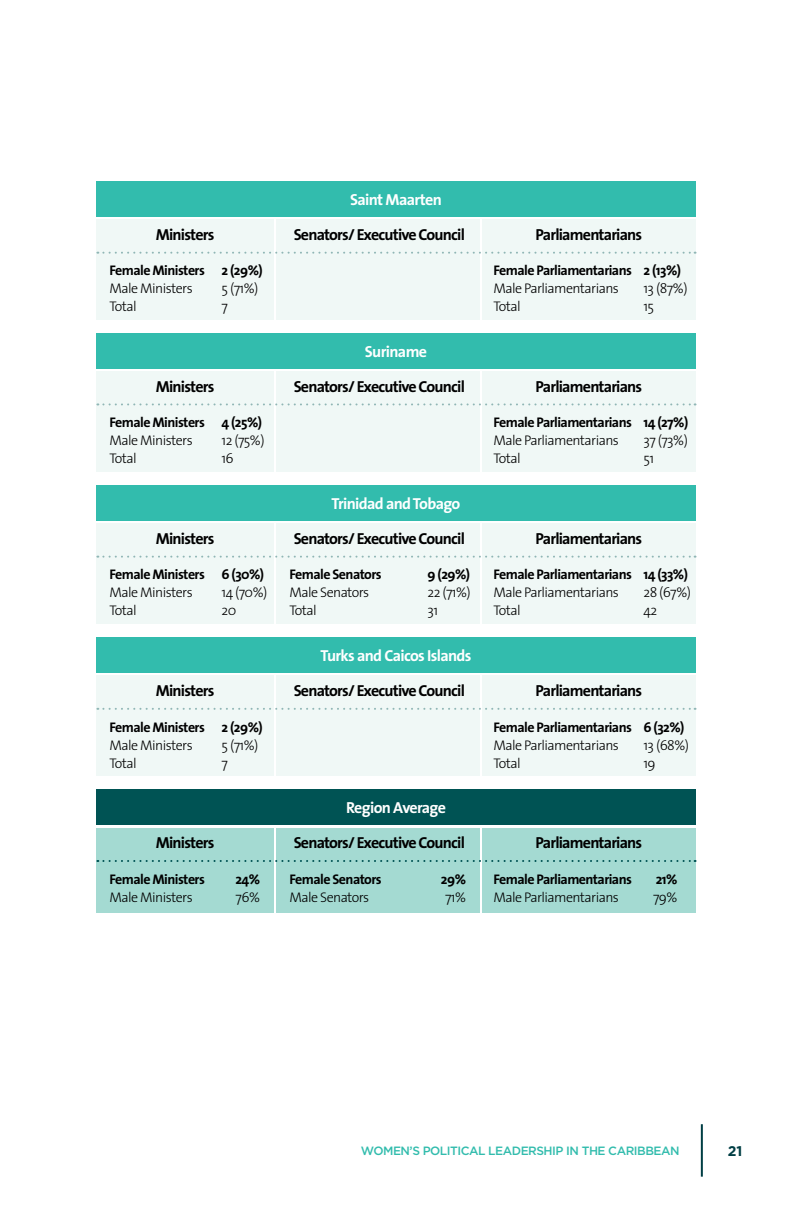
<style>
.page{position:relative;width:792px;height:1224px;background:#fff}
.page>*{position:absolute;margin:0;border:0;box-sizing:border-box;transform-origin:0 0}
.t1{font:700 16px "The Sans";letter-spacing:-.05em;color:#000}
.t2{font:700 16px "The Sans";letter-spacing:-.04em;color:#fff}
.t3{font:300 14px "The Sans";letter-spacing:-.04em;color:#000}
.t4{font:700 14px "The Sans";letter-spacing:-.04em;color:#000}
.t5{font:700 14px "Gotham";color:#003e44}
.t6{font:500 12px "Gotham";letter-spacing:-.04em;color:#32bcad}
</style>
<div class="page">
<hr style="left:701px;top:1124px;width:2px;height:53px;background:#003e44">
<div style="left:96px;top:790px;width:600px;height:35px;background:#005354"></div>
<div style="left:96px;top:828px;width:178px;height:85px;background:#a4dad2"></div>
<div style="left:276px;top:828px;width:204px;height:85px;background:#a4dad2"></div>
<div style="left:482px;top:828px;width:214px;height:85px;background:#a4dad2"></div>
<svg style="left:97px;top:860px;width:599px;height:2px"></svg>
<div style="left:96px;top:638px;width:600px;height:35px;background:#32bcad"></div>
<div style="left:96px;top:676px;width:178px;height:100px;background:#f0f8f6"></div>
<div style="left:276px;top:676px;width:204px;height:100px;background:#f0f8f6"></div>
<div style="left:482px;top:676px;width:214px;height:100px;background:#f0f8f6"></div>
<svg style="left:97px;top:708px;width:599px;height:2px"></svg>
<div style="left:96px;top:333px;width:600px;height:36px;background:#32bcad"></div>
<div style="left:96px;top:371px;width:178px;height:101px;background:#f0f8f6"></div>
<div style="left:276px;top:371px;width:204px;height:101px;background:#f0f8f6"></div>
<div style="left:482px;top:371px;width:214px;height:101px;background:#f0f8f6"></div>
<svg style="left:97px;top:403px;width:599px;height:2px"></svg>
<div style="left:96px;top:485px;width:600px;height:36px;background:#32bcad"></div>
<div style="left:96px;top:524px;width:178px;height:100px;background:#f0f8f6"></div>
<div style="left:276px;top:524px;width:204px;height:100px;background:#f0f8f6"></div>
<div style="left:482px;top:524px;width:214px;height:100px;background:#f0f8f6"></div>
<svg style="left:97px;top:556px;width:599px;height:2px"></svg>
<div style="left:96px;top:181px;width:600px;height:36px;background:#32bcad"></div>
<div style="left:96px;top:220px;width:178px;height:100px;background:#f0f8f6"></div>
<div style="left:276px;top:220px;width:204px;height:100px;background:#f0f8f6"></div>
<div style="left:482px;top:220px;width:214px;height:100px;background:#f0f8f6"></div>
<svg style="left:97px;top:252px;width:599px;height:2px"></svg>
<p class="t2" style="left:350px;top:186px;width:93px">Saint Maarten</p>
<p class="t1" style="left:156px;top:221px;width:60px">Ministers</p>
<p class="t1" style="left:294px;top:221px;width:173px">Senators/ Executive Council</p>
<p class="t1" style="left:536px;top:221px;width:108px">Parliamentarians</p>
<p class="t4" style="left:110px;top:259px;width:155px">Female Ministers 2 (29%)</p>
<p class="t4" style="left:494px;top:259px;width:189px">Female Parliamentarians 2 (13%)</p>
<p class="t3" style="left:110px;top:277px;width:85px">Male Ministers</p>
<p class="t3" style="left:222px;top:277px;width:38px">5 (71%)</p>
<p class="t3" style="left:494px;top:277px;width:127px">Male Parliamentarians</p>
<p class="t3" style="left:644px;top:277px;width:46px">13 (87%)</p>
<p class="t3" style="left:110px;top:295px;width:29px">Total</p>
<p class="t3" style="left:222px;top:295px;width:8px">7</p>
<p class="t3" style="left:494px;top:295px;width:29px">Total</p>
<p class="t3" style="left:644px;top:295px;width:12px">15</p>
<p class="t2" style="left:365px;top:338px;width:64px">Suriname</p>
<p class="t1" style="left:156px;top:373px;width:60px">Ministers</p>
<p class="t1" style="left:294px;top:373px;width:173px">Senators/ Executive Council</p>
<p class="t1" style="left:536px;top:373px;width:108px">Parliamentarians</p>
<p class="t4" style="left:110px;top:411px;width:154px">Female Ministers 4 (25%)</p>
<p class="t4" style="left:494px;top:411px;width:196px">Female Parliamentarians 14 (27%)</p>
<p class="t3" style="left:110px;top:429px;width:85px">Male Ministers</p>
<p class="t3" style="left:222px;top:429px;width:45px">12 (75%)</p>
<p class="t3" style="left:494px;top:429px;width:127px">Male Parliamentarians</p>
<p class="t3" style="left:644px;top:429px;width:46px">37 (73%)</p>
<p class="t3" style="left:110px;top:447px;width:29px">Total</p>
<p class="t3" style="left:222px;top:447px;width:14px">16</p>
<p class="t3" style="left:494px;top:447px;width:29px">Total</p>
<p class="t3" style="left:644px;top:447px;width:12px">51</p>
<p class="t2" style="left:332px;top:490px;width:130px">Trinidad and Tobago</p>
<p class="t1" style="left:156px;top:525px;width:60px">Ministers</p>
<p class="t1" style="left:294px;top:525px;width:173px">Senators/ Executive Council</p>
<p class="t1" style="left:536px;top:525px;width:108px">Parliamentarians</p>
<p class="t4" style="left:110px;top:563px;width:156px">Female Ministers 6 (30%)</p>
<p class="t4" style="left:290px;top:563px;width:94px">Female Senators</p>
<p class="t4" style="left:428px;top:563px;width:44px">9 (29%)</p>
<p class="t4" style="left:494px;top:563px;width:196px">Female Parliamentarians 14 (33%)</p>
<p class="t3" style="left:110px;top:581px;width:85px">Male Ministers</p>
<p class="t3" style="left:222px;top:581px;width:47px">14 (70%)</p>
<p class="t3" style="left:290px;top:581px;width:81px">Male Senators</p>
<p class="t3" style="left:428px;top:581px;width:45px">22 (71%)</p>
<p class="t3" style="left:494px;top:581px;width:127px">Male Parliamentarians</p>
<p class="t3" style="left:644px;top:581px;width:49px">28 (67%)</p>
<p class="t3" style="left:110px;top:599px;width:29px">Total</p>
<p class="t3" style="left:222px;top:599px;width:16px">20</p>
<p class="t3" style="left:290px;top:599px;width:29px">Total</p>
<p class="t3" style="left:428px;top:599px;width:12px">31</p>
<p class="t3" style="left:494px;top:599px;width:29px">Total</p>
<p class="t3" style="left:644px;top:599px;width:15px">42</p>
<p class="t2" style="left:320px;top:642px;width:153px">Turks and Caicos Islands</p>
<p class="t1" style="left:156px;top:677px;width:60px">Ministers</p>
<p class="t1" style="left:294px;top:677px;width:173px">Senators/ Executive Council</p>
<p class="t1" style="left:536px;top:677px;width:108px">Parliamentarians</p>
<p class="t4" style="left:110px;top:715px;width:155px">Female Ministers 2 (29%)</p>
<p class="t4" style="left:494px;top:715px;width:192px">Female Parliamentarians 6 (32%)</p>
<p class="t3" style="left:110px;top:733px;width:85px">Male Ministers</p>
<p class="t3" style="left:222px;top:733px;width:38px">5 (71%)</p>
<p class="t3" style="left:494px;top:733px;width:127px">Male Parliamentarians</p>
<p class="t3" style="left:644px;top:733px;width:47px">13 (68%)</p>
<p class="t3" style="left:110px;top:751px;width:29px">Total</p>
<p class="t3" style="left:222px;top:751px;width:8px">7</p>
<p class="t3" style="left:494px;top:751px;width:29px">Total</p>
<p class="t3" style="left:644px;top:751px;width:14px">19</p>
<p class="t2" style="left:346px;top:794px;width:101px">Region Average</p>
<p class="t1" style="left:156px;top:830px;width:60px">Ministers</p>
<p class="t1" style="left:294px;top:830px;width:173px">Senators/ Executive Council</p>
<p class="t1" style="left:536px;top:830px;width:108px">Parliamentarians</p>
<p class="t4" style="left:110px;top:867px;width:97px">Female Ministers</p>
<p class="t4" style="left:235px;top:867px;width:26px">24%</p>
<p class="t4" style="left:290px;top:867px;width:94px">Female Senators</p>
<p class="t4" style="left:441px;top:867px;width:27px">29%</p>
<p class="t4" style="left:494px;top:867px;width:140px">Female Parliamentarians</p>
<p class="t4" style="left:656px;top:867px;width:23px">21%</p>
<p class="t3" style="left:110px;top:885px;width:85px">Male Ministers</p>
<p class="t3" style="left:236px;top:885px;width:26px">76%</p>
<p class="t3" style="left:290px;top:885px;width:81px">Male Senators</p>
<p class="t3" style="left:445px;top:885px;width:23px">71%</p>
<p class="t3" style="left:494px;top:885px;width:127px">Male Parliamentarians</p>
<p class="t3" style="left:653px;top:885px;width:26px">79%</p>
<p class="t6" style="left:361px;top:1144px;width:320px">WOMEN’S POLITICAL LEADERSHIP IN THE CARIBBEAN</p>
<p class="t5" style="left:728px;top:1141px;width:16px">21</p>
</div>
